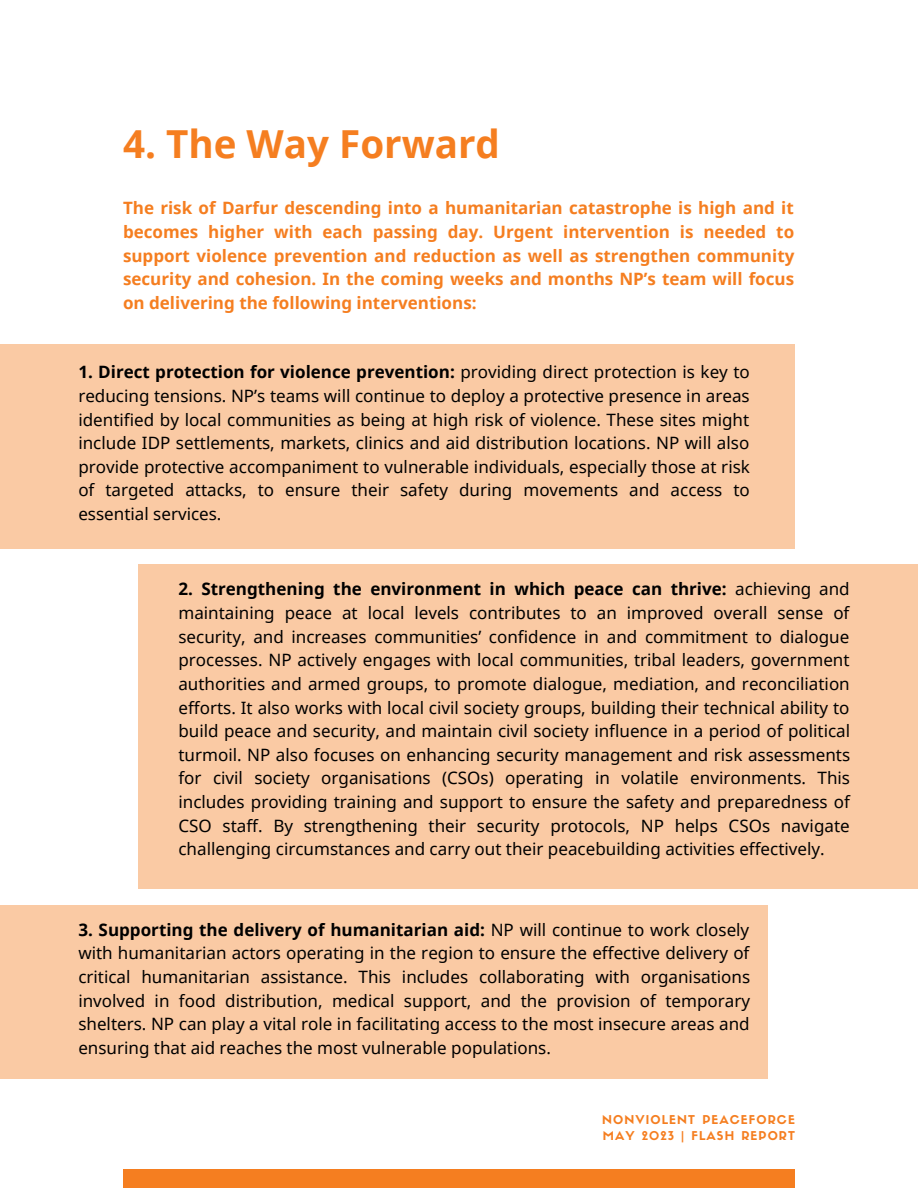
<style>
.page{position:relative;width:918px;height:1188px;background:#fff}
.page>*{position:absolute;margin:0;border:0;box-sizing:border-box;transform-origin:0 0}
.t1{font:700 38.55px "Noto Sans";color:#f57e20}
.t2{font:16.95px/23.7px "Noto Sans";color:#000;text-align:justify}
.t3{font:700 16.95px/23.7px "Noto Sans";color:#f57e20;text-align:justify}
.t4{font:12px/15.9px "Sifonn Basic";letter-spacing:.09em;color:#f57e20}
.s1{font-weight:700}
</style>
<div class="page">
<div style="left:123px;top:1170px;width:672px;height:18px;background:#f57e20"></div>
<div style="left:0;top:344px;width:795px;height:205px;background:#facaa4"></div>
<div style="left:139px;top:564px;width:779px;height:325px;background:#facaa4"></div>
<div style="left:0;top:905px;width:768px;height:173px;background:#facaa4"></div>
<h1 class="t1" style="left:123px;top:117px;width:379px">4. The Way Forward</h1>
<p class="t3" style="left:123px;top:196px;width:673px">The risk of Darfur descending into a humanitarian catastrophe is high and it becomes higher with each passing day. Urgent intervention is needed to support violence prevention and reduction as well as strengthen community security and cohesion. In the coming weeks and months NP’s team will focus on delivering the following interventions:</p>
<p class="t2" style="left:78px;top:360px;width:673px"><span class="s1">1. Direct protection for violence prevention:</span> providing direct protection is key to reducing tensions. NP’s teams will continue to deploy a protective presence in areas identified by local communities as being at high risk of violence. These sites might include IDP settlements, markets, clinics and aid distribution locations. NP will also provide protective accompaniment to vulnerable individuals, especially those at risk of targeted attacks, to ensure their safety during movements and access to essential services.</p>
<p class="t2" style="left:178px;top:577px;width:673px"><span class="s1">2. Strengthening the environment in which peace can thrive:</span> achieving and maintaining peace at local levels contributes to an improved overall sense of security, and increases communities’ confidence in and commitment to dialogue processes. NP actively engages with local communities, tribal leaders, government authorities and armed groups, to promote dialogue, mediation, and reconciliation efforts. It also works with local civil society groups, building their technical ability to build peace and security, and maintain civil society influence in a period of political turmoil. NP also focuses on enhancing security management and risk assessments for civil society organisations (CSOs) operating in volatile environments. This includes providing training and support to ensure the safety and preparedness of CSO staff. By strengthening their security protocols, NP helps CSOs navigate challenging circumstances and carry out their peacebuilding activities effectively.</p>
<p class="t2" style="left:78px;top:917px;width:673px"><span class="s1">3. Supporting the delivery of humanitarian aid:</span> NP will continue to work closely with humanitarian actors operating in the region to ensure the effective delivery of critical humanitarian assistance. This includes collaborating with organisations involved in food distribution, medical support, and the provision of temporary shelters. NP can play a vital role in facilitating access to the most insecure areas and ensuring that aid reaches the most vulnerable populations.</p>
<p class="t4" style="left:602px;top:1111px;width:194px">NONVIOLENT PEACEFORCE<br>MAY 2023 | FLASH REPORT</p>
</div>
